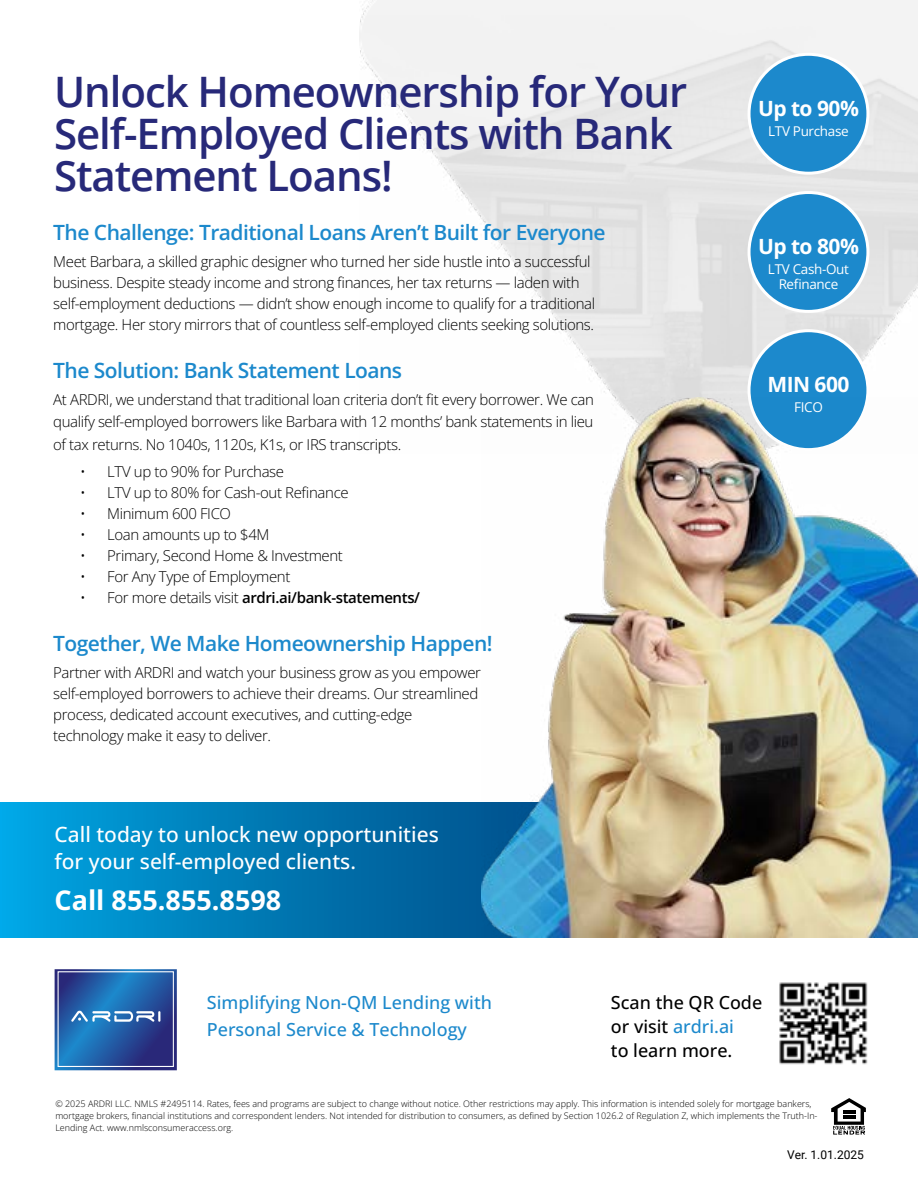
<style>
.page{position:relative;width:918px;height:1188px;background:#fff}
.page>*{position:absolute;margin:0;border:0;box-sizing:border-box;transform-origin:0 0}
.t1{font:600 42px/42px "Open Sans";letter-spacing:-.025em;color:#272979}
.t2{font:700 27px "Open Sans";color:#fff}
.t3{font:600 21px "Open Sans";letter-spacing:-.025em;color:#1c89cc}
.t4{font:500 21px/27px "Open Sans";color:#fff}
.t5{font:700 21px "Open Sans";letter-spacing:-.025em;color:#fff}
.t6{font:500 18px/27px "Open Sans";color:#1c89cc}
.t7{font:500 18px/24px "Open Sans";color:#000}
.t8{font:300 15px/21px "Open Sans";letter-spacing:-.025em;color:#000}
.t9{font:600 15px "Open Sans";letter-spacing:-.025em;color:#000}
.t10{font:13.5px/15px "Open Sans";letter-spacing:-.025em;color:#fff;text-align:center}
.t11{font:12px "Roboto";color:#000}
.t12{font:300 9px/12px "Open Sans";color:#000}
.s1{font-weight:300}
.s2{color:#1c89cc}
</style>
<div class="page">
<svg style="left:0;top:802px;width:482px;height:135px;background:#007eb9"></svg>
<div style="left:749px;top:54px;width:119px;height:119px;background:#1c89cc;border-radius:50%"></div>
<div style="left:748px;top:53px;width:121px;height:122px;border:3px solid #fff;border-radius:50%"></div>
<div style="left:749px;top:193px;width:119px;height:118px;background:#1c89cc;border-radius:50%"></div>
<div style="left:748px;top:191px;width:121px;height:122px;border:3px solid #fff;border-radius:50%"></div>
<div style="left:749px;top:331px;width:119px;height:119px;background:#1c89cc;border-radius:50%"></div>
<div style="left:748px;top:329px;width:121px;height:122px;border:3px solid #fff;border-radius:50%"></div>
<img style="left:482px;top:398px;width:436px;height:539px">
<svg style="left:831px;top:1098px;width:35px;height:37px"></svg>
<svg style="left:55px;top:969px;width:122px;height:101px;background:#3263a8"></svg>
<img style="left:779px;top:982px;width:89px;height:83px">
<h1 class="t1" style="left:54px;top:70px;width:635px">Unlock Homeownership for Your<br>Self-Employed Clients with Bank<br>Statement Loans!</h1>
<h3 class="t3" style="left:53px;top:218px;width:554px">The Challenge: Traditional Loans Aren’t Built for Everyone</h3>
<p class="t8" style="left:53px;top:251px;width:544px">Meet Barbara, a skilled graphic designer who turned her side hustle into a successful business. Despite steady income and strong finances, her tax returns — laden with self-employment deductions — didn’t show enough income to qualify for a traditional mortgage. Her story mirrors that of countless self-employed clients seeking solutions.</p>
<h3 class="t3" style="left:53px;top:356px;width:350px">The Solution: Bank Statement Loans</h3>
<p class="t8" style="left:53px;top:388px;width:542px;line-height:22.5px;text-align:justify">At ARDRI, we understand that traditional loan criteria don’t fit every borrower. We can qualify self-employed borrowers like Barbara with 12 months’ bank statements in lieu of tax returns. No 1040s, 1120s, K1s, or IRS transcripts.</p>
<p class="t8" style="left:80px;top:461px;width:205px">• LTV up to 90% for Purchase</p>
<p class="t8" style="left:80px;top:482px;width:270px">• LTV up to 80% for Cash-out Refinance</p>
<p class="t8" style="left:80px;top:503px;width:152px">• Minimum 600 FICO</p>
<p class="t8" style="left:80px;top:524px;width:191px">• Loan amounts up to $4M</p>
<p class="t8" style="left:80px;top:545px;width:264px">• Primary, Second Home &amp; Investment</p>
<p class="t8" style="left:80px;top:566px;width:212px">• For Any Type of Employment</p>
<p class="t9" style="left:80px;top:587px;width:341px"><span class="s1">• For more details visit</span> ardri.ai/bank-statements/</p>
<h3 class="t3" style="left:53px;top:629px;width:441px">Together, We Make Homeownership Happen!</h3>
<p class="t8" style="left:53px;top:662px;width:429px">Partner with ARDRI and watch your business grow as you empower self-employed borrowers to achieve their dreams. Our streamlined process, dedicated account executives, and cutting-edge technology make it easy to deliver.</p>
<h3 class="t4" style="left:55px;top:820px;width:386px">Call today to unlock new opportunities for your self-employed clients.</h3>
<h2 class="t2" style="left:55px;top:881px;width:228px">Call 855.855.8598</h2>
<h3 class="t5" style="left:758px;top:94px;width:102px">Up to 90%</h3>
<p class="t10" style="left:768px;top:123px;width:82px">LTV Purchase</p>
<h3 class="t5" style="left:758px;top:232px;width:102px">Up to 80%</h3>
<p class="t10" style="left:768px;top:261px;width:82px">LTV Cash-Out<br>Refinance</p>
<h3 class="t5" style="left:767px;top:370px;width:84px">MIN 600</h3>
<p class="t10" style="left:794px;top:399px;width:30px">FICO</p>
<p class="t6" style="left:207px;top:989px;width:287px">Simplifying Non-QM Lending with<br>Personal Service &amp; Technology</p>
<p class="t7" style="left:611px;top:990px;width:153px">Scan the QR Code or visit <span class="s2">ardri.ai<br></span>to learn more.</p>
<p class="t12" style="left:55px;top:1098px;width:764px">© 2025 ARDRI LLC. NMLS #2495114. Rates, fees and programs are subject to change without notice. Other restrictions may apply. This information is intended solely for mortgage bankers, mortgage brokers, financial institutions and correspondent lenders. Not intended for distribution to consumers, as defined by Section 1026.2 of Regulation Z, which implements the Truth-In-<br>Lending Act. www.nmlsconsumeraccess.org.</p>
<p class="t11" style="left:787px;top:1146px;width:78px">Ver. 1.01.2025</p>
</div>
